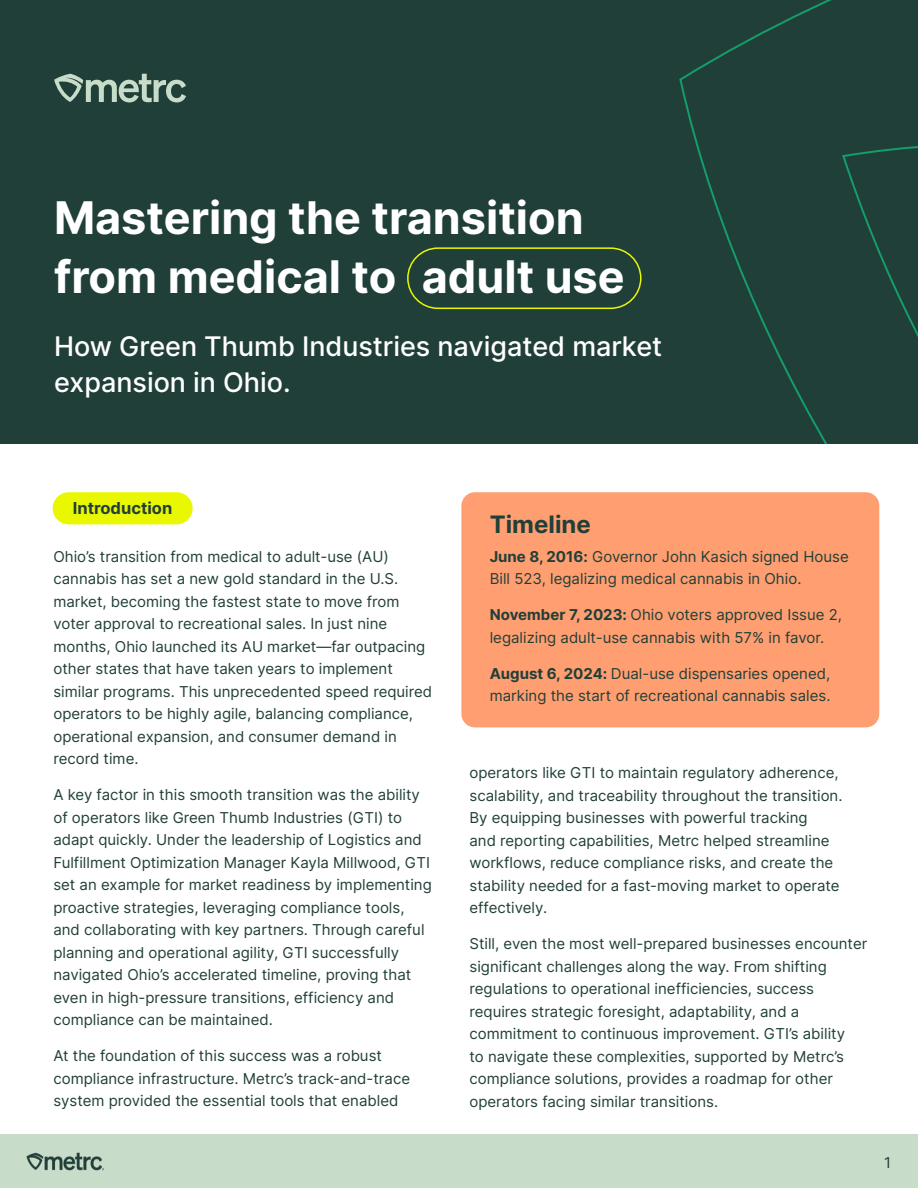
<style>
.page{position:relative;width:918px;height:1188px;background:#fff}
.page>*{position:absolute;margin:0;border:0;box-sizing:border-box;transform-origin:0 0}
.t1{font:700 45px/58.5px "Inter";color:#fff}
.t2{font:500 27px/36px "Inter";color:#fff}
.t3{font:700 24px "Inter";color:#213f39}
.t4{font:700 16.5px "Inter";color:#213f39}
.t5{font:15px/22.5px "Inter";color:#213f39}
.s1{font-weight:700}
</style>
<div class="page">
<div style="left:0;top:1134px;width:918px;height:54px;background:#c8dcca"></div>
<img style="left:26px;top:1152px;width:78px;height:18px">
<div style="left:0;top:0;width:918px;height:444px;background:#213f39"></div>
<div style="left:53px;top:492px;width:140px;height:32px;background:#e9f800;border-radius:16px"></div>
<div style="left:33px;top:183px;width:613px;height:128px;border:2px solid #213f39;border-radius:63px"></div>
<div style="left:461px;top:492px;width:418px;height:235px;background:#ff9e70;border-radius:14px"></div>
<svg style="left:679px;top:0;width:239px;height:444px"></svg>
<svg style="left:54px;top:74px;width:132px;height:28px"></svg>
<div style="left:407px;top:247px;width:235px;height:62px;border:2px solid #e9f800;border-radius:30px"></div>
<h1 class="t1" style="left:54px;top:187px;width:572px">Mastering the transition from medical to adult use</h1>
<h2 class="t2" style="left:54px;top:327px;width:610px">How Green Thumb Industries navigated market expansion in Ohio.</h2>
<p class="t4" style="left:73px;top:496px;width:101px">Introduction</p>
<p class="t5" style="left:53px;top:545px;width:380px">Ohio’s transition from medical to adult-use (AU) cannabis has set a new gold standard in the U.S. market, becoming the fastest state to move from voter approval to recreational sales. In just nine months, Ohio launched its AU market—far outpacing other states that have taken years to implement similar programs. This unprecedented speed required operators to be highly agile, balancing compliance, operational expansion, and consumer demand in record time.</p>
<p class="t5" style="left:53px;top:783px;width:380px">A key factor in this smooth transition was the ability of operators like Green Thumb Industries (GTI) to adapt quickly. Under the leadership of Logistics and Fulfillment Optimization Manager Kayla Millwood, GTI set an example for market readiness by implementing proactive strategies, leveraging compliance tools, and collaborating with key partners. Through careful planning and operational agility, GTI successfully navigated Ohio’s accelerated timeline, proving that even in high-pressure transitions, efficiency and compliance can be maintained.</p>
<p class="t5" style="left:53px;top:1044px;width:358px">At the foundation of this success was a robust compliance infrastructure. Metrc’s track-and-trace system provided the essential tools that enabled</p>
<h3 class="t3" style="left:490px;top:506px;width:103px">Timeline</h3>
<p class="t5" style="left:490px;top:545px;width:361px"><span class="s1">June 8, 2016:</span> Governor John Kasich signed House<br>Bill 523, legalizing medical cannabis in Ohio.</p>
<p class="t5" style="left:490px;top:603px;width:354px"><span class="s1">November 7, 2023:</span> Ohio voters approved Issue 2, legalizing adult-use cannabis with 57% in favor.</p>
<p class="t5" style="left:490px;top:662px;width:342px"><span class="s1">August 6, 2024:</span> Dual-use dispensaries opened, marking the start of recreational cannabis sales.</p>
<p class="t5" style="left:470px;top:761px;width:375px">operators like GTI to maintain regulatory adherence, scalability, and traceability throughout the transition.<br>By equipping businesses with powerful tracking<br>and reporting capabilities, Metrc helped streamline workflows, reduce compliance risks, and create the stability needed for a fast-moving market to operate effectively.</p>
<p class="t5" style="left:470px;top:932px;width:399px">Still, even the most well-prepared businesses encounter significant challenges along the way. From shifting regulations to operational inefficiencies, success requires strategic foresight, adaptability, and a commitment to continuous improvement. GTI’s ability<br>to navigate these complexities, supported by Metrc’s compliance solutions, provides a roadmap for other operators facing similar transitions.</p>
<p class="t5" style="left:884px;top:1151px;width:8px">1</p>
</div>
